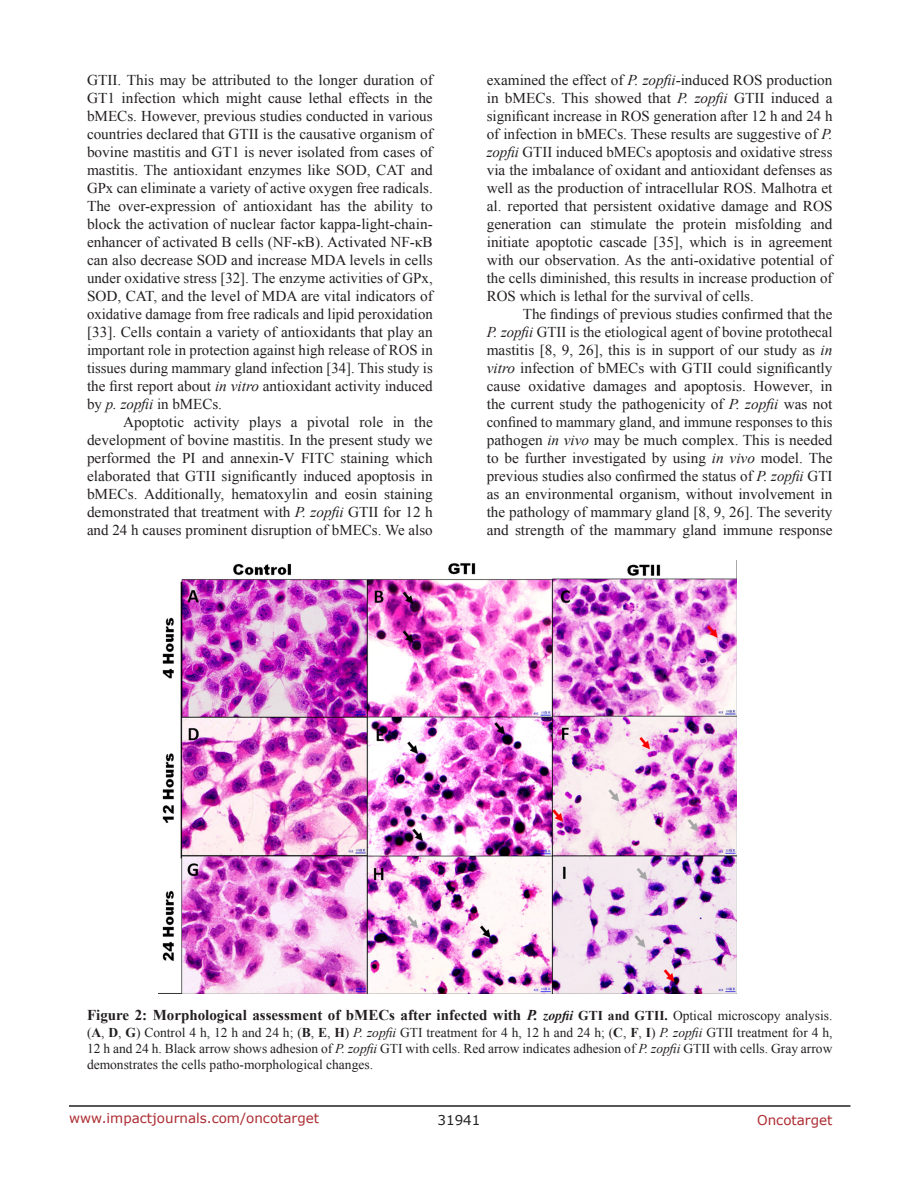
<style>
.page{position:relative;width:918px;height:1188px;background:#fff}
.page>*{position:absolute;margin:0;border:0;box-sizing:border-box;transform-origin:0 0}
.BodyText{font:15px/18px "Times New Roman";color:#231f20;text-align:justify}
.FigureText{font:700 15px "Times New Roman";color:#231f20}
.FigureText-2{font:13.5px/16.2px "Times New Roman";color:#231f20;text-align:justify}
.t1{font:13.5px "Verdana";color:#ac2b31}
.t2{font:13.5px "Verdana";color:#231f20}
.s1{font-style:italic}
.s2{font-style:italic;font-size:13.5px}
.s3{font-size:13.5px}
.s4{font-weight:400;font-size:13.5px}
.s5{font-weight:700}
</style>
<div class="page">
<hr style="left:69px;top:1105px;width:781px;height:2px;background:#231f20">
<img style="left:162px;top:561px;width:575px;height:432px">
<p class="BodyText" style="left:87px;top:71px;width:347px">GTII. This may be attributed to the longer duration of GT1 infection which might cause lethal effects in the bMECs. However, previous studies conducted in various countries declared that GTII is the causative organism of bovine mastitis and GT1 is never isolated from cases of mastitis. The antioxidant enzymes like SOD, CAT and GPx can eliminate a variety of active oxygen free radicals.<br>The over-expression of antioxidant has the ability to block the activation of nuclear factor kappa-light-chain&shy;enhancer of activated B cells (NF-κB). Activated NF-κB can also decrease SOD and increase MDA levels in cells under oxidative stress [32]. The enzyme activities of GPx, SOD, CAT, and the level of MDA are vital indicators of oxidative damage from free radicals and lipid peroxidation [33]. Cells contain a variety of antioxidants that play an important role in protection against high release of ROS in tissues during mammary gland infection [34]. This study is the first report about <span class="s1">in vitro</span> antioxidant activity induced by <span class="s1">p. zopfii</span> in bMECs.</p>
<p class="BodyText" style="left:87px;top:413px;width:347px;text-indent:36px">Apoptotic activity plays a pivotal role in the development of bovine mastitis. In the present study we performed the PI and annexin-V FITC staining which elaborated that GTII significantly induced apoptosis in bMECs. Additionally, hematoxylin and eosin staining demonstrated that treatment with <span class="s1">P. zopfii</span> GTII for 12 h and 24 h causes prominent disruption of bMECs. We also</p>
<p class="BodyText" style="left:487px;top:71px;width:347px">examined the effect of <span class="s1">P. zopfii</span>-induced ROS production in bMECs. This showed that <span class="s1">P. zopfii</span> GTII induced a significant increase in ROS generation after 12 h and 24 h of infection in bMECs. These results are suggestive of <span class="s1">P. zopfii</span> GTII induced bMECs apoptosis and oxidative stress via the imbalance of oxidant and antioxidant defenses as well as the production of intracellular ROS. Malhotra et al. reported that persistent oxidative damage and ROS generation can stimulate the protein misfolding and initiate apoptotic cascade [35], which is in agreement with our observation. As the anti-oxidative potential of the cells diminished, this results in increase production of ROS which is lethal for the survival of cells.</p>
<p class="BodyText" style="left:487px;top:305px;width:347px;text-indent:36px">The findings of previous studies confirmed that the <span class="s1">P. zopfii</span> GTII is the etiological agent of bovine protothecal mastitis [8, 9, 26], this is in support of our study as <span class="s1">in vitro</span> infection of bMECs with GTII could significantly cause oxidative damages and apoptosis. However, in the current study the pathogenicity of <span class="s1">P. zopfii</span> was not confined to mammary gland, and immune responses to this pathogen <span class="s1">in vivo</span> may be much complex. This is needed to be further investigated by using <span class="s1">in vivo</span> model. The previous studies also confirmed the status of <span class="s1">P. zopfii</span> GTI as an environmental organism, without involvement in the pathology of mammary gland [8, 9, 26]. The severity and strength of the mammary gland immune response</p>
<p class="FigureText" style="left:87px;top:1005px;width:747px">Figure 2: Morphological assessment of bMECs after infected with <span class="s1">P.</span> <span class="s2">zopfii</span> <span class="s3">GTI and GTII.</span> <span class="s4">Optical microscopy analysis.</span></p>
<p class="FigureText-2" style="left:87px;top:1024px;width:747px">(<span class="s5">A</span>, <span class="s5">D</span>, <span class="s5">G</span>) Control 4 h, 12 h and 24 h; (<span class="s5">B</span>, <span class="s5">E</span>, <span class="s5">H</span>) <span class="s1">P. zopfii</span> GTI treatment for 4 h, 12 h and 24 h; (<span class="s5">C</span>, <span class="s5">F</span>, <span class="s5">I</span>) <span class="s1">P. zopfii</span> GTII treatment for 4 h, 12 h and 24 h. Black arrow shows adhesion of <span class="s1">P. zopfii</span> GTI with cells. Red arrow indicates adhesion of <span class="s1">P. zopfii</span> GTII with cells. Gray arrow demonstrates the cells patho-morphological changes.</p>
<p class="t1" style="left:69px;top:1109px;width:252px">www.impactjournals.com/oncotarget</p>
<p class="t2" style="left:438px;top:1111px;width:44px">31941</p>
<p class="t1" style="left:757px;top:1111px;width:77px">Oncotarget</p>
</div>
